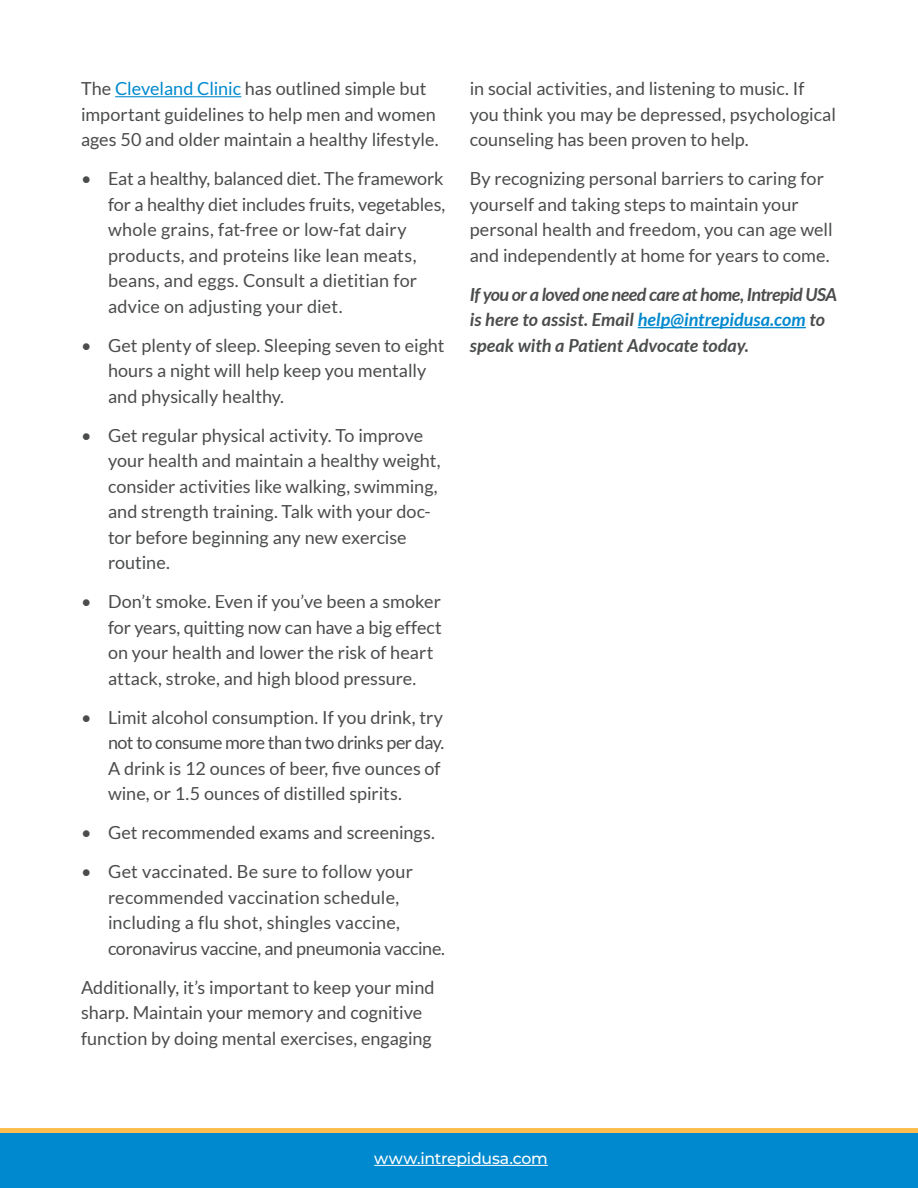
<style>
.page{position:relative;width:918px;height:1188px;background:#fff}
.page>*{position:absolute;margin:0;border:0;box-sizing:border-box;transform-origin:0 0}
.t1{font:18px/25.5px "Lato";color:#4b4c4d}
.t2{font:italic 700 18px/25.5px "Lato";letter-spacing:-.005em;color:#4b4c4d}
.t3{font:500 15.75px "Montserrat";letter-spacing:-.015em;color:#fff}
.s1{color:#0089ce}
</style>
<div class="page">
<hr style="left:115px;top:96px;width:126px;height:1px;background:#0089ce">
<hr style="left:638px;top:327px;width:168px;height:1px;background:#0089ce">
<div style="left:0;top:1133px;width:918px;height:55px;background:#0089ce"></div>
<div style="left:0;top:1128px;width:918px;height:5px;background:#fdbe4f"></div>
<hr style="left:374px;top:1165px;width:174px;height:1px;background:#fff">
<p class="t1" style="left:81px;top:76px;width:359px">The <span class="s1">Cleveland Clinic</span> has outlined simple but important guidelines to help men and women ages 50 and older maintain a healthy lifestyle.</p>
<p class="t1" style="left:108px;top:166px;width:339px;text-indent:-27px">• Eat a healthy, balanced diet. The framework for a healthy diet includes fruits, vegetables, whole grains, fat-free or low-fat dairy products, and proteins like lean meats, beans, and eggs. Consult a dietitian for advice on adjusting your diet.</p>
<p class="t1" style="left:108px;top:333px;width:338px;text-indent:-27px">• Get plenty of sleep. Sleeping seven to eight hours a night will help keep you mentally and physically healthy.</p>
<p class="t1" style="left:108px;top:423px;width:334px;text-indent:-27px">• Get regular physical activity. To improve your health and maintain a healthy weight, consider activities like walking, swimming, and strength training. Talk with your doc&shy;tor before beginning any new exercise routine.</p>
<p class="t1" style="left:108px;top:589px;width:335px;text-indent:-27px">• Don’t smoke. Even if you’ve been a smoker for years, quitting now can have a big effect on your health and lower the risk of heart attack, stroke, and high blood pressure.</p>
<p class="t1" style="left:108px;top:705px;width:338px;text-indent:-27px">• Limit alcohol consumption. If you drink, try not to consume more than two drinks per day.<br>A drink is 12 ounces of beer, five ounces of wine, or 1.5 ounces of distilled spirits.</p>
<p class="t1" style="left:81px;top:820px;width:355px">• Get recommended exams and screenings.</p>
<p class="t1" style="left:108px;top:859px;width:339px;text-indent:-27px">• Get vaccinated. Be sure to follow your recommended vaccination schedule, including a flu shot, shingles vaccine, coronavirus vaccine, and pneumonia vaccine.</p>
<p class="t1" style="left:81px;top:975px;width:355px">Additionally, it’s important to keep your mind sharp. Maintain your memory and cognitive function by doing mental exercises, engaging</p>
<p class="t1" style="left:470px;top:76px;width:368px">in social activities, and listening to music. If you think you may be depressed, psychological counseling has been proven to help.</p>
<p class="t1" style="left:470px;top:166px;width:364px">By recognizing personal barriers to caring for yourself and taking steps to maintain your personal health and freedom, you can age well and independently at home for years to come.</p>
<p class="t2" style="left:470px;top:282px;width:369px">If you or a loved one need care at home, Intrepid USA is here to assist. Email <span class="s1">help@intrepidusa.com</span> to speak with a Patient Advocate today.</p>
<p class="t3" style="left:374px;top:1147px;width:175px">www.intrepidusa.com</p>
</div>
